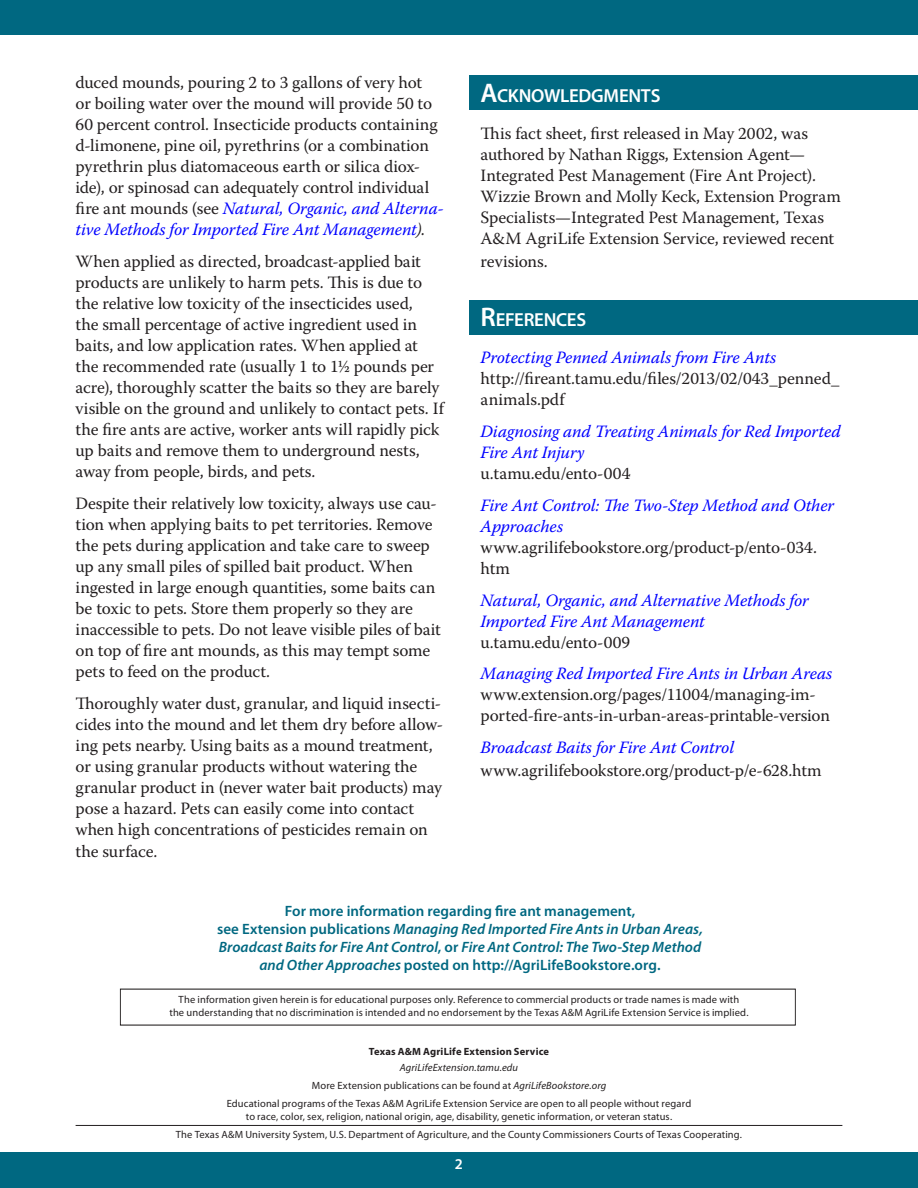
<style>
.page{position:relative;width:918px;height:1188px;background:#fff}
.page>*{position:absolute;margin:0;border:0;box-sizing:border-box;transform-origin:0 0}
.heading1{font:600 18.9px "Myriad Pro";letter-spacing:-.015em;color:#fff}
.body_text{font:17.25px/21px "Warnock Pro";letter-spacing:-.01em;color:#231f20}
.body_text-2{font:italic 17.25px/21px "Warnock Pro";letter-spacing:-.01em;color:#00f}
.body_text-3{font:italic 600 15px/18px "Myriad Pro";letter-spacing:.005em;color:#006881;text-align:center}
.t1{font:600 15px "Myriad Pro";color:#fff}
.t2{font:10.5px/12.6px "Myriad Pro";letter-spacing:.015em;color:#231f20;text-align:center}
.t3{font:700 10.5px "Myriad Pro";letter-spacing:.02em;color:#231f20}
.t4{font:italic 10.5px "Myriad Pro";letter-spacing:.01em;color:#231f20}
.s1{font-style:italic;color:#00f}
.s2{font-style:italic}
.s3{font-size:27px}
.s4{font-style:normal;color:#231f20}
.s5{font-style:normal}
</style>
<div class="page">
<div style="left:0;top:0;width:918px;height:35px;background:#006881"></div>
<div style="left:0;top:1152px;width:918px;height:36px;background:#006881"></div>
<hr style="left:76px;top:1125px;width:766px;height:1px;background:#231f20">
<div style="left:470px;top:76px;width:448px;height:34px;background:#006881"></div>
<div style="left:470px;top:300px;width:448px;height:35px;background:#006881"></div>
<p class="body_text" style="left:76px;top:72px;width:370px">duced mounds, pouring 2 to 3 gallons of very hot<br>or boiling water over the mound will provide 50 to 60 percent control. Insecticide products containing d-limonene, pine oil, pyrethrins (or a combination pyrethrin plus diatomaceous earth or silica diox&shy;ide), or spinosad can adequately control individual fire ant mounds (see <span class="s1">Natural, Organic, and Alterna&shy;tive Methods for Imported Fire Ant Management</span><span class="s2">)</span>.</p>
<p class="body_text" style="left:76px;top:251px;width:370px">When applied as directed, broadcast-applied bait products are unlikely to harm pets. This is due to the relative low toxicity of the insecticides used,<br>the small percentage of active ingredient used in baits, and low application rates. When applied at the recommended rate (usually 1 to 1½ pounds per acre), thoroughly scatter the baits so they are barely visible on the ground and unlikely to contact pets. If the fire ants are active, worker ants will rapidly pick up baits and remove them to underground nests, away from people, birds, and pets.</p>
<p class="body_text" style="left:76px;top:492px;width:367px">Despite their relatively low toxicity, always use cau&shy;tion when applying baits to pet territories. Remove the pets during application and take care to sweep up any small piles of spilled bait product. When ingested in large enough quantities, some baits can be toxic to pets. Store them properly so they are inaccessible to pets. Do not leave visible piles of bait on top of fire ant mounds, as this may tempt some pets to feed on the product.</p>
<p class="body_text" style="left:76px;top:692px;width:369px">Thoroughly water dust, granular, and liquid insecti&shy;cides into the mound and let them dry before allow&shy;ing pets nearby. Using baits as a mound treatment, or using granular products without watering the granular product in (never water bait products) may pose a hazard. Pets can easily come into contact when high concentrations of pesticides remain on the surface.</p>
<p class="heading1" style="left:481px;top:83px;width:181px"><span class="s3">A</span>CKNOWLEDGMENTS</p>
<p class="body_text" style="left:481px;top:122px;width:362px">This fact sheet, first released in May 2002, was authored by Nathan Riggs, Extension Agent— Integrated Pest Management (Fire Ant Project).<br>Wizzie Brown and Molly Keck, Extension Program Specialists—Integrated Pest Management, Texas A&amp;M AgriLife Extension Service, reviewed recent revisions.</p>
<p class="heading1" style="left:481px;top:308px;width:107px"><span class="s3">R</span>EFERENCES</p>
<p class="body_text" style="left:481px;top:347px;width:361px"><span class="s1">Protecting Penned Animals from Fire Ants </span>http://fireant.tamu.edu/files/2013/02/043_penned_ animals.pdf</p>
<p class="body_text-2" style="left:481px;top:420px;width:362px">Diagnosing and Treating Animals for Red Imported<br>Fire Ant Injury<br><span class="s4">u.tamu.edu/ento-004</span></p>
<p class="body_text-2" style="left:481px;top:494px;width:355px">Fire Ant Control: The Two-Step Method and Other<br>Approaches <span class="s4">www.agrilifebookstore.org/product-p/ento-034. htm</span></p>
<p class="body_text-2" style="left:481px;top:589px;width:330px">Natural, Organic, and Alternative Methods for<br>Imported Fire Ant Management <span class="s4">u.tamu.edu/ento-009</span></p>
<p class="body_text" style="left:481px;top:663px;width:353px"><span class="s1">Managing Red Imported Fire Ants in Urban Areas </span>www.extension.org/pages/11004/managing-im&shy;ported-fire-ants-in-urban-areas-printable-version</p>
<p class="body_text" style="left:481px;top:736px;width:343px;line-height:22.5px"><span class="s1">Broadcast Baits for Fire Ant Control </span>www.agrilifebookstore.org/product-p/e-628.htm</p>
<p class="body_text-3" style="left:217px;top:902px;width:488px"><span class="s5">For more information regarding fire ant management,<br>see Extension publications</span> Managing Red Imported Fire Ants in Urban Areas, Broadcast Baits for Fire Ant Control<span class="s5">, or</span> Fire Ant Control: The Two-Step Method and Other Approaches <span class="s5">posted on http://AgriLifeBookstore.org.</span></p>
<p class="t2" style="left:169px;top:993px;width:581px">The information given herein is for educational purposes only. Reference to commercial products or trade names is made with<br>the understanding that no discrimination is intended and no endorsement by the Texas A&amp;M AgriLife Extension Service is implied.</p>
<p class="t3" style="left:369px;top:1045px;width:182px">Texas A&amp;M AgriLife Extension Service</p>
<p class="t4" style="left:400px;top:1061px;width:120px">AgriLifeExtension.tamu.edu</p>
<p class="t2" style="left:312px;top:1079px;width:296px">More Extension publications can be found at <span class="s2">AgriLifeBookstore.org</span></p>
<p class="t2" style="left:227px;top:1097px;width:466px">Educational programs of the Texas A&amp;M AgriLife Extension Service are open to all people without regard to race, color, sex, religion, national origin, age, disability, genetic information, or veteran status.</p>
<p class="t2" style="left:176px;top:1128px;width:568px">The Texas A&amp;M University System, U.S. Department of Agriculture, and the County Commissioners Courts of Texas Cooperating.</p>
<p class="t1" style="left:455px;top:1154px;width:10px">2</p>
</div>
